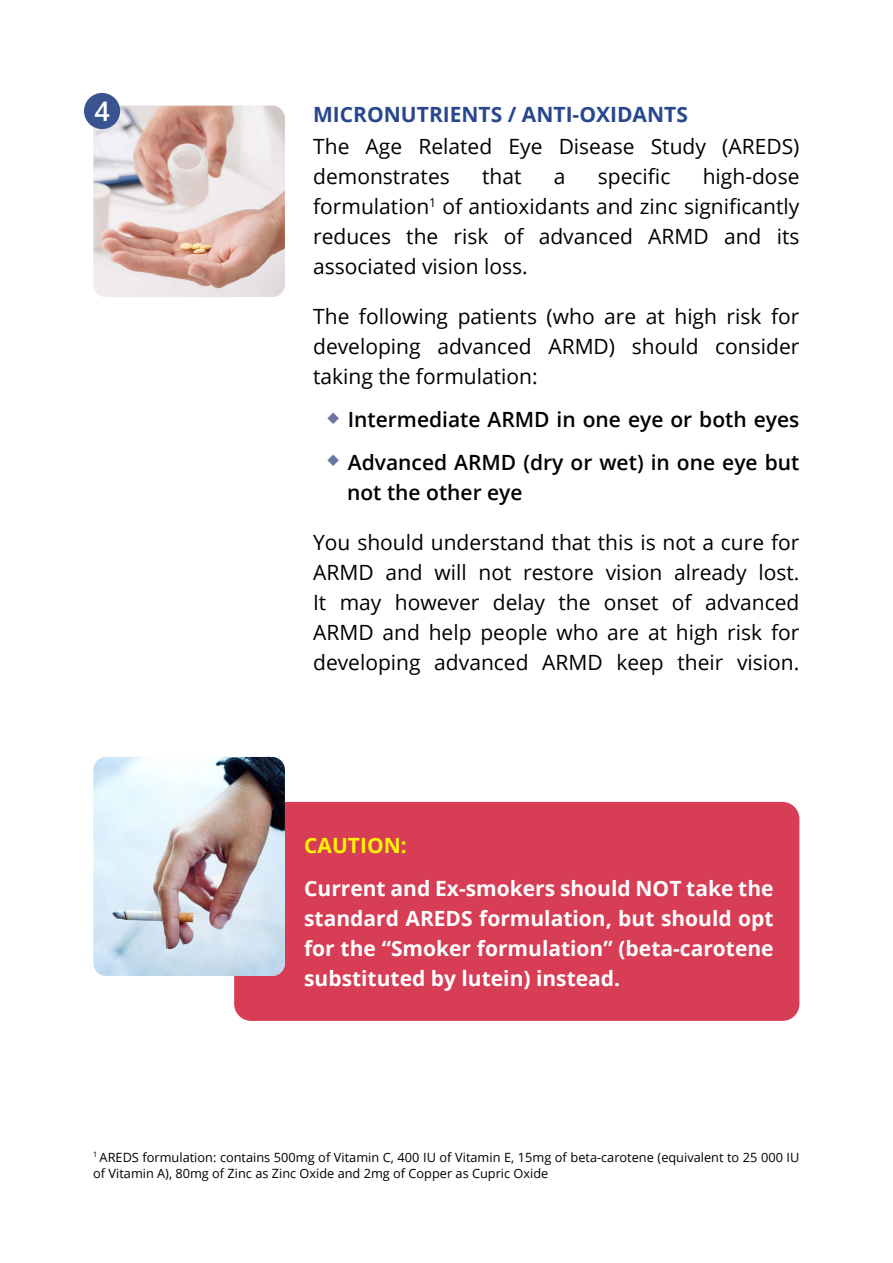
<style>
.page{position:relative;width:893px;height:1263px;background:#fff}
.page>*{position:absolute;margin:0;border:0;box-sizing:border-box;transform-origin:0 0}
.t1{font:600 27px "Open Sans";color:#fff}
.t2{font:21px/30px "Open Sans";color:#000;text-align:justify}
.t3{font:700 21px/30px "Open Sans";color:#fff;text-align:justify}
.t4{font:600 21px/42.8px "Open Sans";color:#000}
.t5{font:700 21px "Open Sans";color:#28478f}
.t6{font:700 21px "Open Sans";color:#fff200}
.t7{font:12.75px/16.5px "Open Sans";color:#000}
</style>
<div class="page">
<img style="left:94px;top:106px;width:191px;height:191px">
<div style="left:84px;top:93px;width:36px;height:36px;background:#3a5492;border-radius:50%"></div>
<div style="left:234px;top:802px;width:565px;height:219px;background:#d73d55;border-radius:17px"></div>
<img style="left:94px;top:757px;width:191px;height:219px">
<p class="t1" style="left:94px;top:93px;width:17px">4</p>
<p class="t5" style="left:313px;top:99px;width:376px">MICRONUTRIENTS / ANTI-OXIDANTS</p>
<p class="t2" style="left:313px;top:131px;width:488px">The Age Related Eye Disease Study (AREDS) demonstrates</p>
<p class="t2" style="left:482px;top:161px;width:41px">that</p>
<p class="t2" style="left:554px;top:161px;width:13px">a</p>
<p class="t2" style="left:598px;top:161px;width:74px">specific</p>
<p class="t2" style="left:313px;top:161px;width:488px;text-indent:390px">high-dose formulation<sup>1</sup> of antioxidants and zinc significantly reduces the risk of advanced ARMD and its associated vision loss.</p>
<p class="t2" style="left:313px;top:301px;width:488px">The following patients (who are at high risk for developing advanced ARMD) should consider taking the formulation:</p>
<p class="t4" style="left:348px;top:398px;width:453px">Intermediate ARMD in one eye or both eyes<br>Advanced ARMD (dry or wet) in one eye but</p>
<p class="t4" style="left:347px;top:470px;width:177px">not the other eye</p>
<p class="t2" style="left:313px;top:527px;width:488px">You should understand that this is not a cure for ARMD and will not restore vision already lost.<br>It may however delay the onset of advanced ARMD and help people who are at high risk for developing advanced ARMD keep their vision.</p>
<p class="t6" style="left:304px;top:830px;width:104px">CAUTION:</p>
<p class="t3" style="left:304px;top:873px;width:471px">Current and Ex-smokers should NOT take the standard AREDS formulation, but should opt for the “Smoker formulation” (beta-carotene substituted by lutein) instead.</p>
<p class="t7" style="left:93px;top:1148px;width:708px"><sup>1</sup> AREDS formulation: contains 500mg of Vitamin C, 400 IU of Vitamin E, 15mg of beta-carotene (equivalent to 25 000 IU of Vitamin A), 80mg of Zinc as Zinc Oxide and 2mg of Copper as Cupric Oxide</p>
</div>
